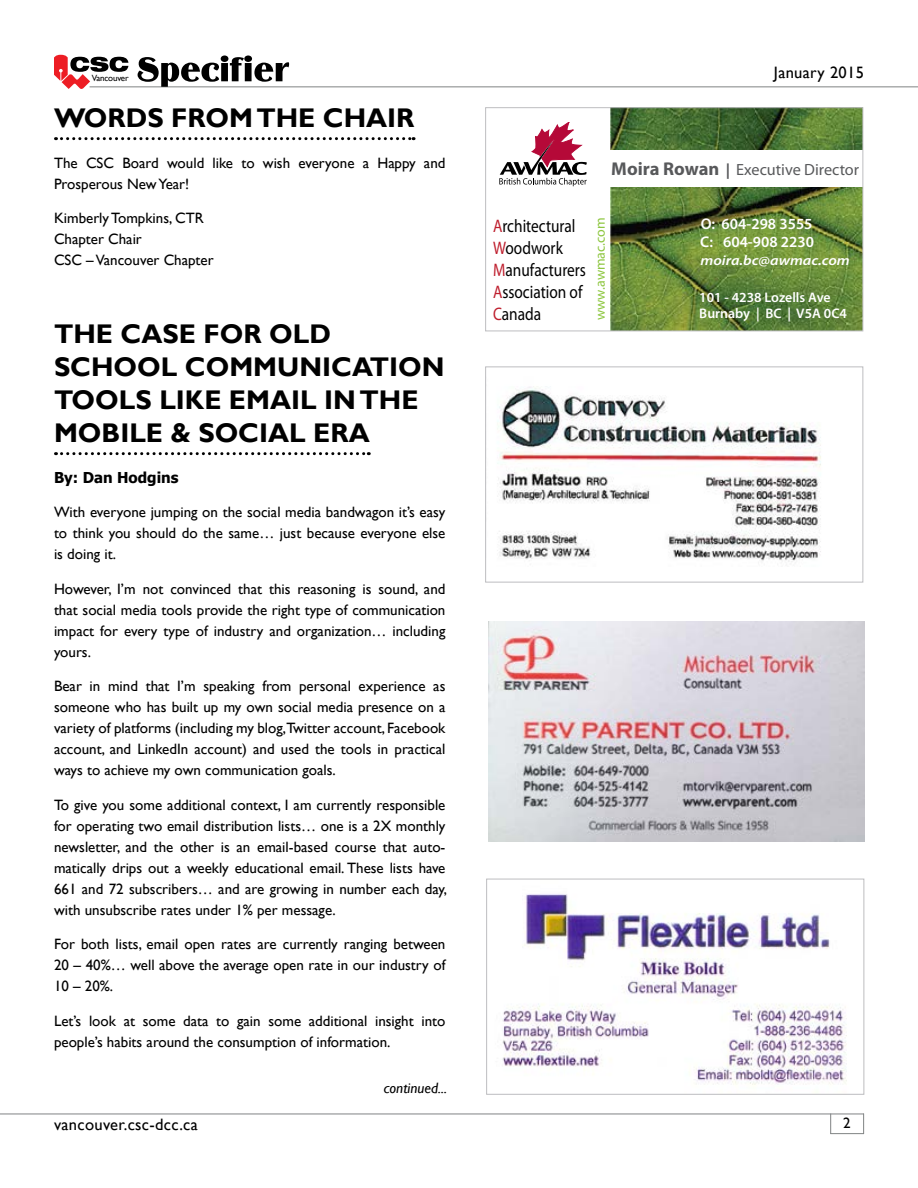
<style>
.page{position:relative;width:918px;height:1188px;background:#fff}
.page>*{position:absolute;margin:0;border:0;box-sizing:border-box;transform-origin:0 0}
.t1{font:700 27px/33px "Gill Sans";color:#000}
.t2{font:18.15px/21.8px "Myriad Pro";color:#000;scale:.84 1}
.t3{font:16.5px "Gill Sans";letter-spacing:.02em;color:#000}
.t4{font:16.5px "Gill Sans";letter-spacing:.02em;color:#000}
.t5{font:16.2px "Myriad Pro";color:#58595b}
.t6{font:600 15.45px/18.6px "Myriad Pro";color:#fff;text-align:right}
.t7{font:15px/21px "Gill Sans";color:#000;text-align:justify}
.t8{font:700 15px "Tahoma";color:#000}
.t9{font:italic 15px "Gill Sans";color:#000}
.t10{font:600 13.95px/16.6px "Myriad Pro";color:#fff}
.t11{font:italic 600 13.95px "Myriad Pro";color:#fff;scale:1.13 1}
.t12{font:13.95px "Myriad Pro";color:#8dc63f}
.t13{font:9px "Gill Sans";letter-spacing:-.02em;color:#000}
.s1{font-weight:700;font-size:18.6px}
.s2{font-weight:700;font-size:15.45px}
.s3{color:#be1e2d}
</style>
<div class="page">
<hr style="left:0;top:1114px;width:864px;height:1px;background:#808384">
<hr style="left:830px;top:1133px;width:34px;height:1px;background:#808384">
<svg style="left:863px;top:1115px;width:1px;height:18px"></svg>
<svg style="left:830px;top:1114px;width:1px;height:20px"></svg>
<hr style="left:90px;top:86px;width:828px;height:1px;background:#808384">
<svg style="left:138px;top:55px;width:151px;height:32px"></svg>
<svg style="left:54px;top:55px;width:74px;height:34px"></svg>
<svg style="left:56px;top:137px;width:358px;height:3px"></svg>
<img style="left:610px;top:109px;width:251px;height:220px">
<svg style="left:499px;top:122px;width:88px;height:64px"></svg>
<div style="left:605px;top:151px;width:258px;height:36px;background:#fff"></div>
<div style="left:485px;top:107px;width:378px;height:224px;border:1px solid #bdbdc0"></div>
<img style="left:497px;top:386px;width:324px;height:176px">
<div style="left:485px;top:366px;width:378px;height:216px;border:1px solid #bdbdc0"></div>
<img style="left:489px;top:621px;width:375px;height:221px">
<img style="left:502px;top:894px;width:345px;height:191px">
<div style="left:486px;top:879px;width:378px;height:216px;border:1px solid #bdbdc0"></div>
<svg style="left:56px;top:452px;width:313px;height:3px"></svg>
<p class="t13" style="left:92px;top:73px;width:38px">Vancouver</p>
<p class="t4" style="left:774px;top:63px;width:92px">January 2015</p>
<h1 class="t1" style="left:54px;top:102px;width:362px">WORDS FROM THE CHAIR</h1>
<p class="t7" style="left:54px;top:153px;width:393px">The CSC Board would like to wish everyone a Happy and<br>Prosperous New Year!</p>
<p class="t7" style="left:54px;top:208px;width:161px;text-align:left">Kimberly Tompkins, CTR<br>Chapter Chair<br>CSC – Vancouver Chapter</p>
<h1 class="t1" style="left:54px;top:318px;width:392px">THE CASE FOR OLD<br>SCHOOL COMMUNICATION<br>TOOLS LIKE EMAIL IN THE<br>MOBILE &amp; SOCIAL ERA</h1>
<p class="t8" style="left:54px;top:467px;width:126px">By: Dan Hodgins</p>
<p class="t7" style="left:54px;top:502px;width:393px">With everyone jumping on the social media bandwagon it’s easy to think you should do the same… just because everyone else is doing it.</p>
<p class="t7" style="left:54px;top:579px;width:393px">However, I’m not convinced that this reasoning is sound, and that social media tools provide the right type of communication impact for every type of industry and organization… including yours.</p>
<p class="t7" style="left:54px;top:676px;width:393px">Bear in mind that I’m speaking from personal experience as someone who has built up my own social media presence on a variety of platforms (including my blog,Twitter account, Facebook account, and LinkedIn account) and used the tools in practical ways to achieve my own communication goals.</p>
<p class="t7" style="left:54px;top:795px;width:394px">To give you some additional context, I am currently responsible for operating two email distribution lists… one is a 2X monthly newsletter, and the other is an email-based course that auto&shy;matically drips out a weekly educational email. These lists have 661 and 72 subscribers… and are growing in number each day, with unsubscribe rates under 1% per message.</p>
<p class="t7" style="left:54px;top:934px;width:393px">For both lists, email open rates are currently ranging between 20 – 40%… well above the average open rate in our industry of 10 – 20%.</p>
<p class="t7" style="left:54px;top:1011px;width:393px">Let’s look at some data to gain some additional insight into people’s habits around the consumption of information.</p>
<p class="t9" style="left:384px;top:1080px;width:65px">continued...</p>
<p class="t5" style="left:611px;top:159px;width:249px"><span class="s1">Moira Rowan</span> <span class="s2">|</span> Executive Director</p>
<p class="t2" style="left:493px;top:215px;width:112px"><span class="s3">A</span>rchitectural<br><span class="s3">W</span>oodwork<br><span class="s3">M</span>anufacturers<br><span class="s3">A</span>ssociation of<br><span class="s3">C</span>anada</p>
<p class="t12" style="left:592px;top:320px;width:104px;rotate:-90deg">www.awmac.com</p>
<p class="t6" style="left:701px;top:214px;width:115px">O: 604-298 3555<br>604-908 2230</p>
<p class="t6" style="left:700px;top:232px;width:14px">C:</p>
<p class="t11" style="left:700px;top:251px;width:134px">moira.bc@awmac.com</p>
<p class="t10" style="left:699px;top:288px;width:149px">101 - 4238 Lozells Ave<br>Burnaby | BC | V5A 0C4</p>
<p class="t3" style="left:54px;top:1115px;width:145px">vancouver.csc-dcc.ca</p>
<p class="t7" style="left:843px;top:1113px;width:9px">2</p>
</div>
